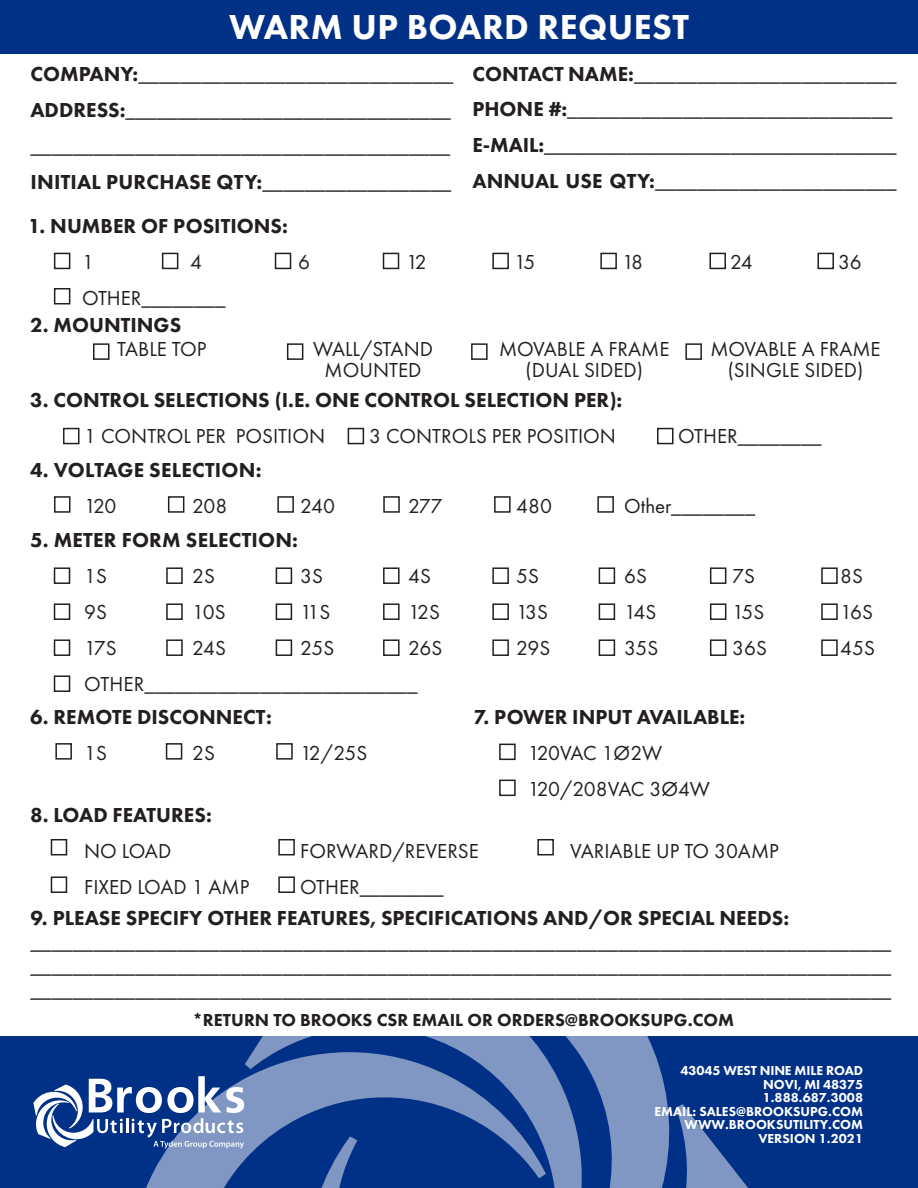
<style>
.page{position:relative;width:918px;height:1188px;background:#fff}
.page>*{position:absolute;margin:0;border:0;box-sizing:border-box;transform-origin:0 0}
.t1{font:800 36px "Futura PT";letter-spacing:.01em;color:#fff}
.t2{font:21px/36px "Futura PT";color:#231f20}
.t3{font:800 21px "Futura PT";color:#231f20}
.t4{font:800 18px "Futura PT";color:#231f20}
.t5{font:800 13.5px/13.5px "Futura PT";color:#fff;text-align:right}
.s1{font-weight:800}
</style>
<div class="page">
<div style="left:0;top:1037px;width:918px;height:151px;background:#003186"></div>
<svg style="left:33px;top:1078px;width:106px;height:69px"></svg>
<svg style="left:139px;top:1036px;width:616px;height:152px"></svg>
<div style="left:0;top:0;width:918px;height:54px;background:#003186"></div>
<div style="left:55px;top:743px;width:17px;height:17px;border:2px solid #231f20"></div>
<div style="left:166px;top:743px;width:16px;height:17px;border:2px solid #231f20"></div>
<div style="left:276px;top:743px;width:17px;height:17px;border:2px solid #231f20"></div>
<div style="left:499px;top:744px;width:17px;height:16px;border:2px solid #231f20"></div>
<div style="left:499px;top:780px;width:17px;height:16px;border:2px solid #231f20"></div>
<div style="left:51px;top:839px;width:16px;height:16px;border:2px solid #231f20"></div>
<div style="left:278px;top:839px;width:17px;height:16px;border:2px solid #231f20"></div>
<div style="left:537px;top:839px;width:17px;height:16px;border:2px solid #231f20"></div>
<div style="left:51px;top:876px;width:16px;height:17px;border:2px solid #231f20"></div>
<div style="left:278px;top:876px;width:17px;height:17px;border:2px solid #231f20"></div>
<div style="left:54px;top:567px;width:16px;height:17px;border:2px solid #231f20"></div>
<div style="left:166px;top:567px;width:17px;height:17px;border:2px solid #231f20"></div>
<div style="left:276px;top:567px;width:16px;height:17px;border:2px solid #231f20"></div>
<div style="left:383px;top:567px;width:17px;height:17px;border:2px solid #231f20"></div>
<div style="left:492px;top:567px;width:17px;height:17px;border:2px solid #231f20"></div>
<div style="left:599px;top:567px;width:16px;height:17px;border:2px solid #231f20"></div>
<div style="left:710px;top:567px;width:16px;height:17px;border:2px solid #231f20"></div>
<div style="left:821px;top:567px;width:17px;height:17px;border:2px solid #231f20"></div>
<div style="left:54px;top:603px;width:16px;height:17px;border:2px solid #231f20"></div>
<div style="left:166px;top:603px;width:17px;height:17px;border:2px solid #231f20"></div>
<div style="left:276px;top:603px;width:16px;height:17px;border:2px solid #231f20"></div>
<div style="left:383px;top:603px;width:17px;height:17px;border:2px solid #231f20"></div>
<div style="left:492px;top:603px;width:17px;height:17px;border:2px solid #231f20"></div>
<div style="left:599px;top:603px;width:16px;height:17px;border:2px solid #231f20"></div>
<div style="left:710px;top:603px;width:16px;height:17px;border:2px solid #231f20"></div>
<div style="left:821px;top:603px;width:17px;height:17px;border:2px solid #231f20"></div>
<div style="left:54px;top:639px;width:16px;height:17px;border:2px solid #231f20"></div>
<div style="left:166px;top:639px;width:17px;height:17px;border:2px solid #231f20"></div>
<div style="left:276px;top:639px;width:16px;height:17px;border:2px solid #231f20"></div>
<div style="left:383px;top:639px;width:17px;height:17px;border:2px solid #231f20"></div>
<div style="left:492px;top:639px;width:17px;height:17px;border:2px solid #231f20"></div>
<div style="left:599px;top:639px;width:16px;height:17px;border:2px solid #231f20"></div>
<div style="left:710px;top:639px;width:16px;height:17px;border:2px solid #231f20"></div>
<div style="left:821px;top:639px;width:17px;height:17px;border:2px solid #231f20"></div>
<div style="left:54px;top:675px;width:16px;height:17px;border:2px solid #231f20"></div>
<div style="left:54px;top:496px;width:16px;height:17px;border:2px solid #231f20"></div>
<div style="left:168px;top:496px;width:16px;height:17px;border:2px solid #231f20"></div>
<div style="left:277px;top:496px;width:17px;height:17px;border:2px solid #231f20"></div>
<div style="left:383px;top:496px;width:17px;height:17px;border:2px solid #231f20"></div>
<div style="left:494px;top:496px;width:17px;height:17px;border:2px solid #231f20"></div>
<div style="left:597px;top:496px;width:17px;height:17px;border:2px solid #231f20"></div>
<div style="left:63px;top:428px;width:17px;height:16px;border:2px solid #231f20"></div>
<div style="left:348px;top:428px;width:16px;height:16px;border:2px solid #231f20"></div>
<div style="left:657px;top:428px;width:17px;height:16px;border:2px solid #231f20"></div>
<div style="left:54px;top:253px;width:16px;height:16px;border:2px solid #231f20"></div>
<div style="left:275px;top:253px;width:16px;height:16px;border:2px solid #231f20"></div>
<div style="left:492px;top:253px;width:17px;height:16px;border:2px solid #231f20"></div>
<div style="left:709px;top:253px;width:17px;height:16px;border:2px solid #231f20"></div>
<div style="left:162px;top:253px;width:16px;height:16px;border:2px solid #231f20"></div>
<div style="left:383px;top:253px;width:16px;height:16px;border:2px solid #231f20"></div>
<div style="left:600px;top:253px;width:17px;height:16px;border:2px solid #231f20"></div>
<div style="left:817px;top:253px;width:17px;height:16px;border:2px solid #231f20"></div>
<div style="left:54px;top:288px;width:16px;height:16px;border:2px solid #231f20"></div>
<div style="left:93px;top:343px;width:17px;height:17px;border:2px solid #231f20"></div>
<div style="left:287px;top:343px;width:16px;height:17px;border:2px solid #231f20"></div>
<div style="left:471px;top:343px;width:17px;height:17px;border:2px solid #231f20"></div>
<div style="left:685px;top:343px;width:17px;height:17px;border:2px solid #231f20"></div>
<h1 class="t1" style="left:229px;top:4px;width:462px">WARM UP BOARD REQUEST</h1>
<p class="t2" style="left:30px;top:55px;width:425px"><span class="s1">COMPANY:</span>______________________________ <span class="s1">ADDRESS:</span>_______________________________ ________________________________________ <span class="s1">INITIAL PURCHASE QTY:</span>__________________</p>
<p class="t2" style="left:473px;top:55px;width:426px"><span class="s1">CONTACT NAME:</span>_________________________ <span class="s1">PHONE #:</span>_______________________________ <span class="s1">E-MAIL:</span>__________________________________ <span class="s1">ANNUAL USE QTY:</span>_______________________</p>
<p class="t3" style="left:28px;top:212px;width:261px">1. NUMBER OF POSITIONS:</p>
<p class="t2" style="left:82px;top:243px;width:13px">1</p>
<p class="t2" style="left:190px;top:243px;width:13px">4</p>
<p class="t2" style="left:298px;top:243px;width:13px">6</p>
<p class="t2" style="left:406px;top:243px;width:22px">12</p>
<p class="t2" style="left:514px;top:243px;width:23px">15</p>
<p class="t2" style="left:622px;top:243px;width:23px">18</p>
<p class="t2" style="left:730px;top:243px;width:24px">24</p>
<p class="t2" style="left:838px;top:243px;width:25px">36</p>
<p class="t2" style="left:82px;top:279px;width:145px">OTHER________</p>
<p class="t2" style="left:117px;top:331px;width:91px">TABLE TOP</p>
<p class="t2" style="left:313px;top:339px;width:121px;line-height:21px;text-align:center">WALL/STAND<br>MOUNTED</p>
<p class="t2" style="left:499px;top:339px;width:172px;line-height:21px;text-align:center">MOVABLE A FRAME (DUAL SIDED)</p>
<p class="t2" style="left:710px;top:339px;width:172px;line-height:21px;text-align:center">MOVABLE A FRAME (SINGLE SIDED)</p>
<p class="t3" style="left:30px;top:312px;width:153px">2. MOUNTINGS</p>
<p class="t3" style="left:30px;top:387px;width:593px">3. CONTROL SELECTIONS (I.E. ONE CONTROL SELECTION PER):</p>
<p class="t2" style="left:84px;top:418px;width:242px">1 CONTROL PER POSITION</p>
<p class="t2" style="left:369px;top:418px;width:248px">3 CONTROLS PER POSITION</p>
<p class="t2" style="left:678px;top:418px;width:145px">OTHER________</p>
<p class="t3" style="left:30px;top:457px;width:233px">4. VOLTAGE SELECTION:</p>
<p class="t2" style="left:84px;top:488px;width:34px">120</p>
<p class="t2" style="left:192px;top:488px;width:37px">208</p>
<p class="t2" style="left:300px;top:488px;width:36px">240</p>
<p class="t2" style="left:408px;top:488px;width:36px">277</p>
<p class="t2" style="left:516px;top:488px;width:37px">480</p>
<p class="t2" style="left:624px;top:488px;width:133px">Other________</p>
<p class="t3" style="left:30px;top:527px;width:269px">5. METER FORM SELECTION:</p>
<p class="t2" style="left:84px;top:558px;width:24px">1S</p>
<p class="t2" style="left:192px;top:558px;width:24px">2S</p>
<p class="t2" style="left:300px;top:558px;width:24px">3S</p>
<p class="t2" style="left:408px;top:558px;width:24px">4S</p>
<p class="t2" style="left:516px;top:558px;width:24px">5S</p>
<p class="t2" style="left:624px;top:558px;width:24px">6S</p>
<p class="t2" style="left:732px;top:558px;width:24px">7S</p>
<p class="t2" style="left:840px;top:558px;width:24px">8S</p>
<p class="t2" style="left:84px;top:594px;width:24px">9S</p>
<p class="t2" style="left:192px;top:594px;width:35px">10S</p>
<p class="t2" style="left:300px;top:594px;width:32px">11S</p>
<p class="t2" style="left:408px;top:594px;width:33px">12S</p>
<p class="t2" style="left:516px;top:594px;width:33px">13S</p>
<p class="t2" style="left:624px;top:594px;width:34px">14S</p>
<p class="t2" style="left:732px;top:594px;width:34px">15S</p>
<p class="t2" style="left:840px;top:594px;width:34px">16S</p>
<p class="t2" style="left:84px;top:630px;width:34px">17S</p>
<p class="t2" style="left:192px;top:630px;width:35px">24S</p>
<p class="t2" style="left:300px;top:630px;width:36px">25S</p>
<p class="t2" style="left:408px;top:630px;width:36px">26S</p>
<p class="t2" style="left:516px;top:630px;width:36px">29S</p>
<p class="t2" style="left:624px;top:630px;width:36px">35S</p>
<p class="t2" style="left:732px;top:630px;width:36px">36S</p>
<p class="t2" style="left:840px;top:630px;width:36px">45S</p>
<p class="t2" style="left:84px;top:666px;width:335px">OTHER__________________________</p>
<p class="t3" style="left:30px;top:703px;width:243px">6. REMOTE DISCONNECT:</p>
<p class="t2" style="left:84px;top:734px;width:24px">1S</p>
<p class="t2" style="left:192px;top:734px;width:24px">2S</p>
<p class="t2" style="left:300px;top:734px;width:69px">12/25S</p>
<p class="t3" style="left:474px;top:703px;width:273px">7. POWER INPUT AVAILABLE:</p>
<p class="t2" style="left:528px;top:734px;width:184px">120VAC 1Ø2W<br>120/208VAC 3Ø4W</p>
<p class="t3" style="left:30px;top:801px;width:183px">8. LOAD FEATURES:</p>
<p class="t2" style="left:84px;top:832px;width:89px">NO LOAD</p>
<p class="t2" style="left:300px;top:832px;width:180px">FORWARD/REVERSE</p>
<p class="t2" style="left:570px;top:832px;width:210px">VARIABLE UP TO 30AMP</p>
<p class="t2" style="left:84px;top:868px;width:167px">FIXED LOAD 1 AMP</p>
<p class="t2" style="left:300px;top:868px;width:145px">OTHER________</p>
<p class="t3" style="left:30px;top:905px;width:760px">9. PLEASE SPECIFY OTHER FEATURES, SPECIFICATIONS AND/OR SPECIAL NEEDS:</p>
<p class="t2" style="left:30px;top:930px;width:863px;line-height:24px;text-align:justify">__________________________________________________________________________________ __________________________________________________________________________________ __________________________________________________________________________________</p>
<p class="t4" style="left:192px;top:1009px;width:543px">*RETURN TO BROOKS CSR EMAIL OR ORDERS@BROOKSUPG.COM</p>
<p class="t5" style="left:654px;top:1064px;width:210px">43045 WEST NINE MILE ROAD<br>NOVI, MI 48375<br>1.888.687.3008<br>EMAIL: SALES@BROOKSUPG.COM<br>WWW.BROOKSUTILITY.COM<br>VERSION 1.2021</p>
</div>
